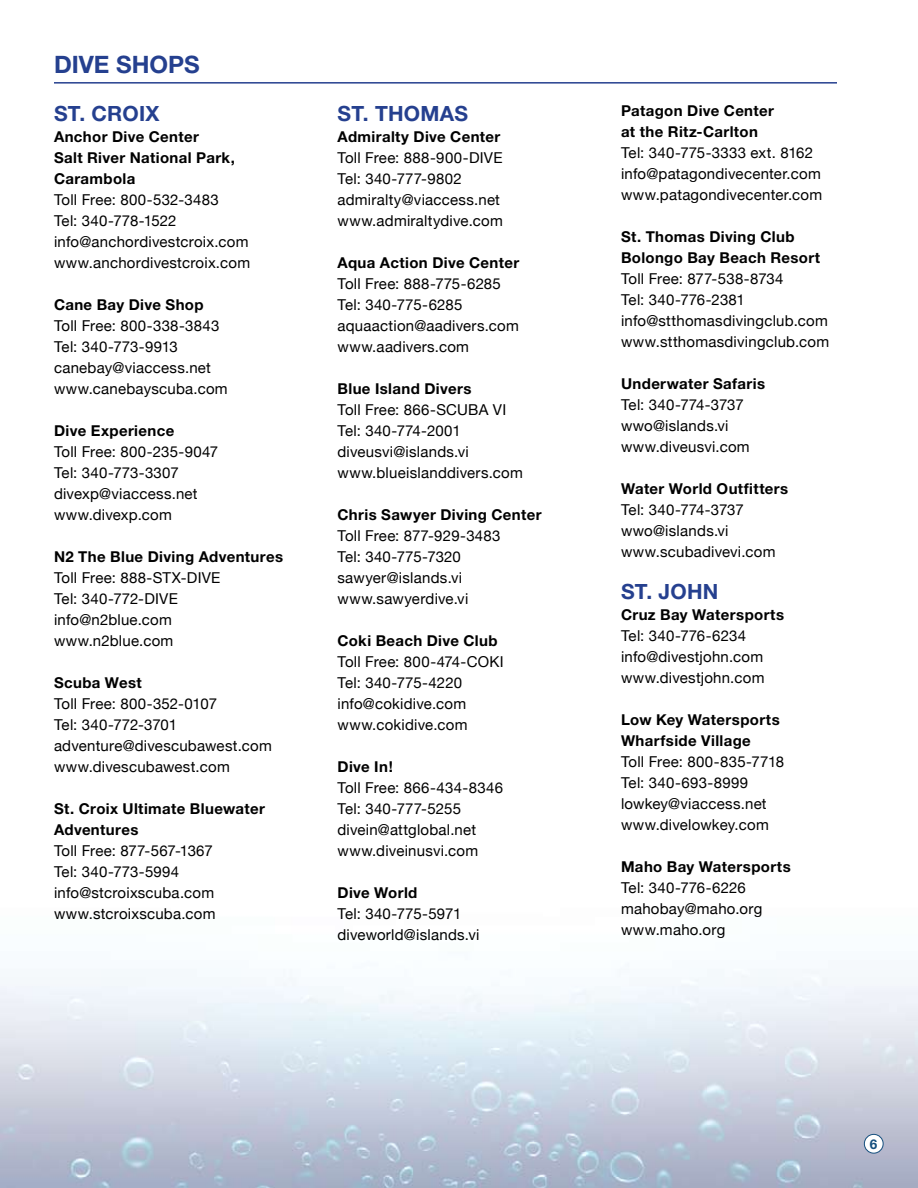
<style>
.page{position:relative;width:918px;height:1188px;background:#fff}
.page>*{position:absolute;margin:0;border:0;box-sizing:border-box;transform-origin:0 0}
.t1{font:700 24px "Helvetica Neue";color:#25408f}
.t2{font:700 21px "Helvetica Neue";letter-spacing:.01em;color:#25408f}
.t3{font:15px/21px "Helvetica Neue";letter-spacing:.015em;color:#000}
.t4{font:700 15px/21px "Helvetica Neue";letter-spacing:.025em;color:#000}
.t5{font:700 13.5px "Helvetica Neue CE";color:#154f7e}
</style>
<div class="page">
<img style="left:0;top:969px;width:918px;height:219px">
<hr style="left:54px;top:82px;width:783px;height:2px;background:#25408f">
<div style="left:864px;top:1134px;width:19px;height:19px;background:#fff;border-radius:50%"></div>
<div style="left:864px;top:1134px;width:20px;height:20px;border:1px solid #154f7e;border-radius:50%"></div>
<h1 class="t1" style="left:54px;top:49px;width:147px">DIVE SHOPS</h1>
<h2 class="t2" style="left:54px;top:100px;width:107px">ST. CROIX</h2>
<p class="t4" style="left:54px;top:125px;width:182px">Anchor Dive Center<br>Salt River National Park,<br>Carambola</p>
<p class="t3" style="left:54px;top:189px;width:198px">Toll Free: 800-532-3483<br>Tel: 340-778-1522 info@anchordivestcroix.com www.anchordivestcroix.com</p>
<p class="t4" style="left:54px;top:293px;width:151px">Cane Bay Dive Shop</p>
<p class="t3" style="left:54px;top:315px;width:175px">Toll Free: 800-338-3843<br>Tel: 340-773-9913 canebay@viaccess.net www.canebayscuba.com</p>
<p class="t4" style="left:54px;top:419px;width:122px">Dive Experience</p>
<p class="t3" style="left:54px;top:441px;width:166px">Toll Free: 800-235-9047<br>Tel: 340-773-3307 divexp@viaccess.net www.divexp.com</p>
<p class="t4" style="left:54px;top:545px;width:231px">N2 The Blue Diving Adventures</p>
<p class="t3" style="left:54px;top:567px;width:168px">Toll Free: 888-STX-DIVE<br>Tel: 340-772-DIVE info@n2blue.com www.n2blue.com</p>
<p class="t4" style="left:54px;top:671px;width:89px">Scuba West</p>
<p class="t3" style="left:54px;top:693px;width:219px">Toll Free: 800-352-0107<br>Tel: 340-772-3701 adventure@divescubawest.com www.divescubawest.com</p>
<p class="t4" style="left:54px;top:797px;width:212px">St. Croix Ultimate Bluewater<br>Adventures</p>
<p class="t3" style="left:54px;top:840px;width:163px">Toll Free: 877-567-1367<br>Tel: 340-773-5994 info@stcroixscuba.com www.stcroixscuba.com</p>
<h2 class="t2" style="left:338px;top:100px;width:132px">ST. THOMAS</h2>
<p class="t4" style="left:338px;top:125px;width:164px">Admiralty Dive Center</p>
<p class="t3" style="left:338px;top:147px;width:167px">Toll Free: 888-900-DIVE<br>Tel: 340-777-9802 admiralty@viaccess.net www.admiraltydive.com</p>
<p class="t4" style="left:338px;top:251px;width:183px">Aqua Action Dive Center</p>
<p class="t3" style="left:338px;top:273px;width:183px">Toll Free: 888-775-6285<br>Tel: 340-775-6285 aquaaction@aadivers.com www.aadivers.com</p>
<p class="t4" style="left:338px;top:377px;width:135px">Blue Island Divers</p>
<p class="t3" style="left:338px;top:399px;width:187px">Toll Free: 866-SCUBA VI<br>Tel: 340-774-2001 diveusvi@islands.vi www.blueislanddivers.com</p>
<p class="t4" style="left:338px;top:503px;width:206px">Chris Sawyer Diving Center</p>
<p class="t3" style="left:338px;top:525px;width:165px">Toll Free: 877-929-3483<br>Tel: 340-775-7320 sawyer@islands.vi www.sawyerdive.vi</p>
<p class="t4" style="left:338px;top:629px;width:162px">Coki Beach Dive Club</p>
<p class="t3" style="left:338px;top:651px;width:168px">Toll Free: 800-474-COKI<br>Tel: 340-775-4220 info@cokidive.com www.cokidive.com</p>
<p class="t4" style="left:338px;top:755px;width:57px">Dive In!</p>
<p class="t3" style="left:338px;top:777px;width:167px">Toll Free: 866-434-8346<br>Tel: 340-777-5255 divein@attglobal.net www.diveinusvi.com</p>
<p class="t4" style="left:338px;top:881px;width:81px">Dive World</p>
<p class="t3" style="left:338px;top:903px;width:143px">Tel: 340-775-5971 diveworld@islands.vi</p>
<p class="t4" style="left:621px;top:100px;width:154px">Patagon Dive Center at the Ritz-Carlton</p>
<p class="t3" style="left:621px;top:142px;width:203px">Tel: 340-775-3333 ext. 8162 info@patagondivecenter.com www.patagondivecenter.com</p>
<p class="t4" style="left:621px;top:226px;width:201px">St. Thomas Diving Club<br>Bolongo Bay Beach Resort</p>
<p class="t3" style="left:621px;top:268px;width:210px">Toll Free: 877-538-8734<br>Tel: 340-776-2381 info@stthomasdivingclub.com www.stthomasdivingclub.com</p>
<p class="t4" style="left:621px;top:373px;width:146px">Underwater Safaris</p>
<p class="t3" style="left:621px;top:394px;width:130px">Tel: 340-774-3737 wwo@islands.vi www.diveusvi.com</p>
<p class="t4" style="left:621px;top:478px;width:169px">Water World Outfitters</p>
<p class="t3" style="left:621px;top:499px;width:156px">Tel: 340-774-3737 wwo@islands.vi www.scubadivevi.com</p>
<h2 class="t2" style="left:621px;top:579px;width:99px">ST. JOHN</h2>
<p class="t4" style="left:621px;top:604px;width:165px">Cruz Bay Watersports</p>
<p class="t3" style="left:621px;top:625px;width:145px">Tel: 340-776-6234 info@divestjohn.com www.divestjohn.com</p>
<p class="t4" style="left:621px;top:709px;width:160px">Low Key Watersports<br>Wharfside Village</p>
<p class="t3" style="left:621px;top:751px;width:165px">Toll Free: 800-835-7718<br>Tel: 340-693-8999 lowkey@viaccess.net www.divelowkey.com</p>
<p class="t4" style="left:621px;top:856px;width:171px">Maho Bay Watersports</p>
<p class="t3" style="left:621px;top:877px;width:143px">Tel: 340-776-6226 mahobay@maho.org www.maho.org</p>
<p class="t5" style="left:870px;top:1135px;width:9px">6</p>
</div>
